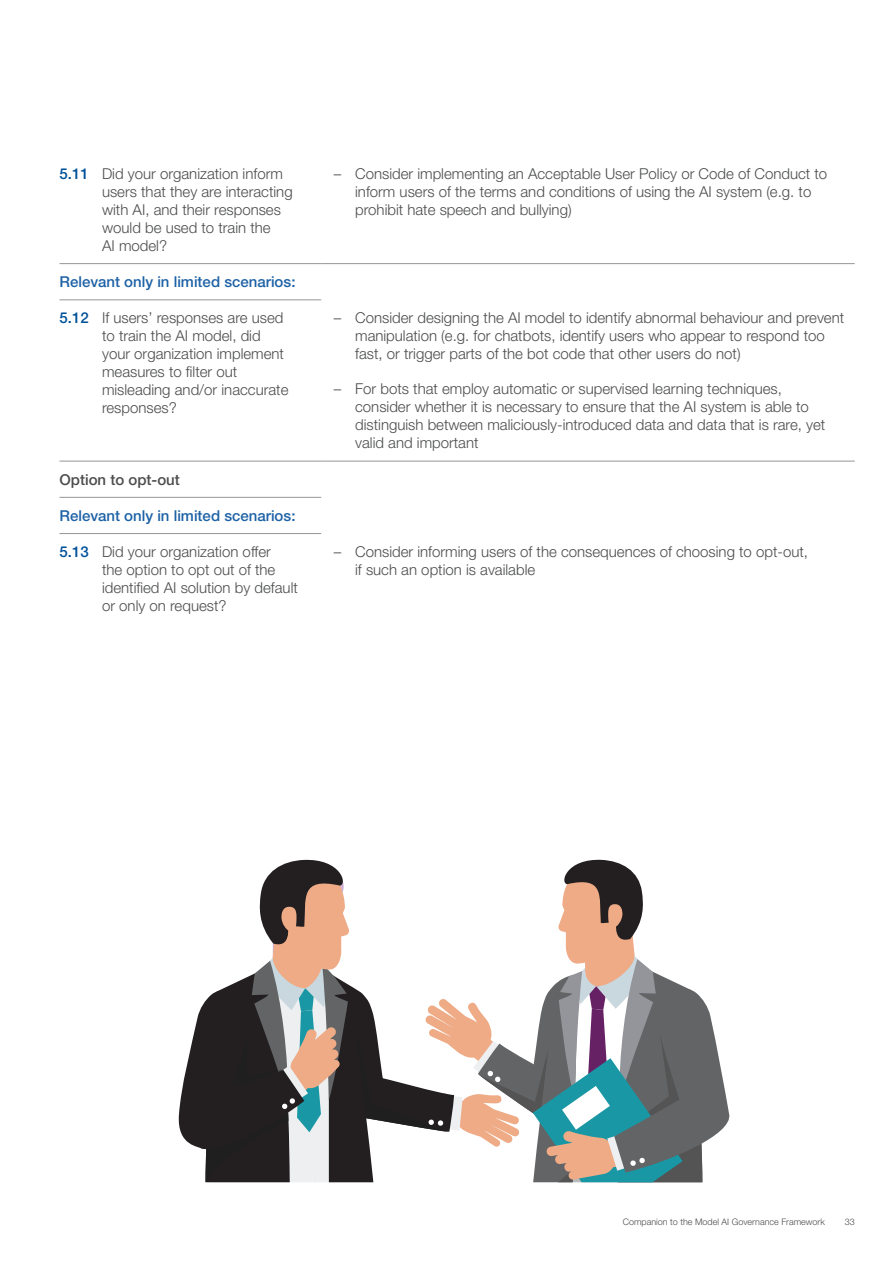
<style>
.page{position:relative;width:893px;height:1263px;background:#fff}
.page>*{position:absolute;margin:0;border:0;box-sizing:border-box;transform-origin:0 0}
.t1{font:300 15px/18px "Helvetica Neue LT Pro";color:#4b4c4d}
.t2{font:500 15px "Helvetica Neue LT Pro";color:#1e62a6}
.t3{font:500 15px "Helvetica Neue LT Pro";color:#4b4c4d}
.t4{font:300 9px "Helvetica Neue LT Pro";color:#4b4c4d}
.s1{font-weight:500;color:#01529a}
</style>
<div class="page">
<hr style="left:60px;top:263px;width:261px;height:1px;background:#939598">
<hr style="left:321px;top:263px;width:534px;height:1px;background:#939598">
<hr style="left:60px;top:299px;width:261px;height:1px;background:#939598">
<hr style="left:60px;top:461px;width:261px;height:1px;background:#939598">
<hr style="left:321px;top:461px;width:534px;height:1px;background:#939598">
<hr style="left:60px;top:497px;width:261px;height:1px;background:#939598">
<hr style="left:60px;top:533px;width:261px;height:1px;background:#939598">
<svg style="left:178px;top:859px;width:552px;height:323px"></svg>
<p class="t1" style="left:102px;top:164px;width:192px;text-indent:-43px"><span class="s1">5.11</span> Did your organization inform users that they are interacting with AI, and their responses would be used to train the<br>AI model?</p>
<p class="t1" style="left:355px;top:164px;width:474px;text-indent:-21px">– Consider implementing an Acceptable User Policy or Code of Conduct to inform users of the terms and conditions of using the AI system (e.g. to prohibit hate speech and bullying)</p>
<p class="t2" style="left:60px;top:273px;width:237px">Relevant only in limited scenarios:</p>
<p class="t1" style="left:102px;top:309px;width:188px;text-indent:-43px"><span class="s1">5.12</span> If users’ responses are used to train the AI model, did your organization implement measures to filter out misleading and/or inaccurate responses?</p>
<p class="t1" style="left:355px;top:309px;width:490px;text-indent:-21px">– Consider designing the AI model to identify abnormal behaviour and prevent manipulation (e.g. for chatbots, identify users who appear to respond too fast, or trigger parts of the bot code that other users do not)</p>
<p class="t1" style="left:355px;top:380px;width:472px;text-indent:-21px">– For bots that employ automatic or supervised learning techniques, consider whether it is necessary to ensure that the AI system is able to distinguish between maliciously-introduced data and data that is rare, yet valid and important</p>
<p class="t3" style="left:60px;top:470px;width:122px">Option to opt-out</p>
<p class="t2" style="left:60px;top:506px;width:237px">Relevant only in limited scenarios:</p>
<p class="t1" style="left:102px;top:542px;width:197px;text-indent:-43px"><span class="s1">5.13</span> Did your organization offer<br>the option to opt out of the identified AI solution by default or only on request?</p>
<p class="t1" style="left:355px;top:542px;width:454px;text-indent:-21px">– Consider informing users of the consequences of choosing to opt-out, if such an option is available</p>
<p class="t4" style="left:623px;top:1216px;width:204px">Companion to the Model AI Governance Framework</p>
<p class="t4" style="left:845px;top:1216px;width:12px">33</p>
</div>
